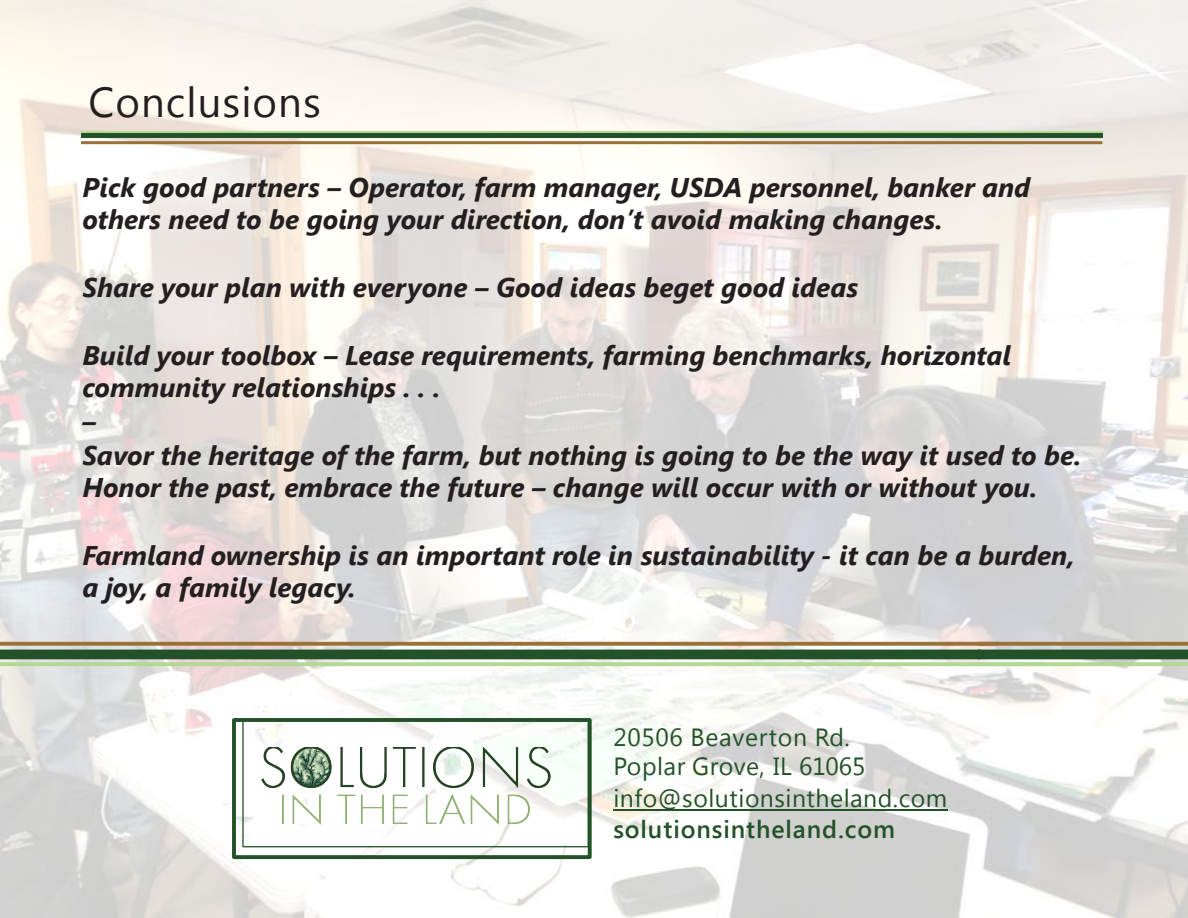
<style>
.page{position:relative;width:1188px;height:918px;background:#fff}
.page>*{position:absolute;margin:0;border:0;box-sizing:border-box;transform-origin:0 0}
.t1{font:42px "Segoe UI";letter-spacing:.025em;color:#231f20}
.t2{font:italic 700 27px/33.2px "Segoe UI";color:#231f20}
.t3{font:600 24.9px "Segoe UI";letter-spacing:.035em;color:#235228}
.t4{font:24.9px "Segoe UI Symbol";color:#235228}
</style>
<div class="page">
<img style="left:0;top:0;width:1188px;height:918px">
<hr style="left:81px;top:131px;width:1021px;height:3px;background:#b3d894">
<hr style="left:81px;top:134px;width:1021px;height:4px;background:#235228">
<hr style="left:81px;top:141px;width:1021px;height:3px;background:#9a7139">
<svg style="left:1044px;top:662px;width:144px;height:4px"></svg>
<svg style="left:0;top:662px;width:1044px;height:4px;background:#b6d998"></svg>
<div style="left:978px;top:650px;width:210px;height:9px;background:#235228"></div>
<div style="left:0;top:650px;width:981px;height:9px;background:#235228"></div>
<svg style="left:999px;top:642px;width:189px;height:4px"></svg>
<svg style="left:0;top:642px;width:999px;height:4px;background:#9f7844"></svg>
<hr style="left:613px;top:809px;width:335px;height:1px;background:#235228">
<svg style="left:230px;top:716px;width:364px;height:145px"></svg>
<div style="left:242px;top:719px;width:347px;height:128px;border:1px solid #235228"></div>
<svg style="left:615px;top:728px;width:67px;height:18px"></svg>
<svg style="left:693px;top:729px;width:37px;height:17px"></svg>
<svg style="left:746px;top:733px;width:21px;height:13px"></svg>
<svg style="left:817px;top:728px;width:31px;height:18px"></svg>
<svg style="left:774px;top:758px;width:17px;height:17px"></svg>
<svg style="left:800px;top:758px;width:64px;height:18px"></svg>
<svg style="left:615px;top:789px;width:3px;height:18px"></svg>
<svg style="left:635px;top:788px;width:8px;height:19px"></svg>
<svg style="left:660px;top:789px;width:20px;height:20px"></svg>
<svg style="left:740px;top:789px;width:3px;height:18px"></svg>
<svg style="left:787px;top:789px;width:3px;height:18px"></svg>
<svg style="left:818px;top:788px;width:24px;height:19px"></svg>
<svg style="left:851px;top:794px;width:10px;height:13px"></svg>
<svg style="left:616px;top:757px;width:69px;height:24px"></svg>
<svg style="left:693px;top:758px;width:70px;height:20px"></svg>
<svg style="left:879px;top:788px;width:67px;height:19px"></svg>
<h1 class="t1" style="left:88px;top:73px;width:234px">Conclusions</h1>
<p class="t2" style="left:82px;top:169px;width:949px;line-height:32.4px">Pick good partners – Operator, farm manager, USDA personnel, banker and others need to be going your direction, don’t avoid making changes.</p>
<p class="t2" style="left:82px;top:269px;width:777px">Share your plan with everyone – Good ideas beget good ideas</p>
<p class="t2" style="left:82px;top:337px;width:1001px">Build your toolbox – Lease requirements, farming benchmarks, horizontal community relationships . . .<br>–<br>Savor the heritage of the farm, but nothing is going to be the way it used to be.<br>Honor the past, embrace the future – change will occur with or without you.</p>
<p class="t2" style="left:82px;top:538px;width:994px;line-height:32.4px">Farmland ownership is an important role in sustainability - it can be a burden, a joy, a family legacy.</p>
<p class="t4" style="left:733px;top:719px;width:76px">❖ ▼□■</p>
<p class="t4" style="left:620px;top:779px;width:259px">■ □ ▲□●◆▼ □■▲ ■▼ ● ■</p>
<p class="t3" style="left:613px;top:812px;width:283px">solutionsintheland.com</p>
</div>
